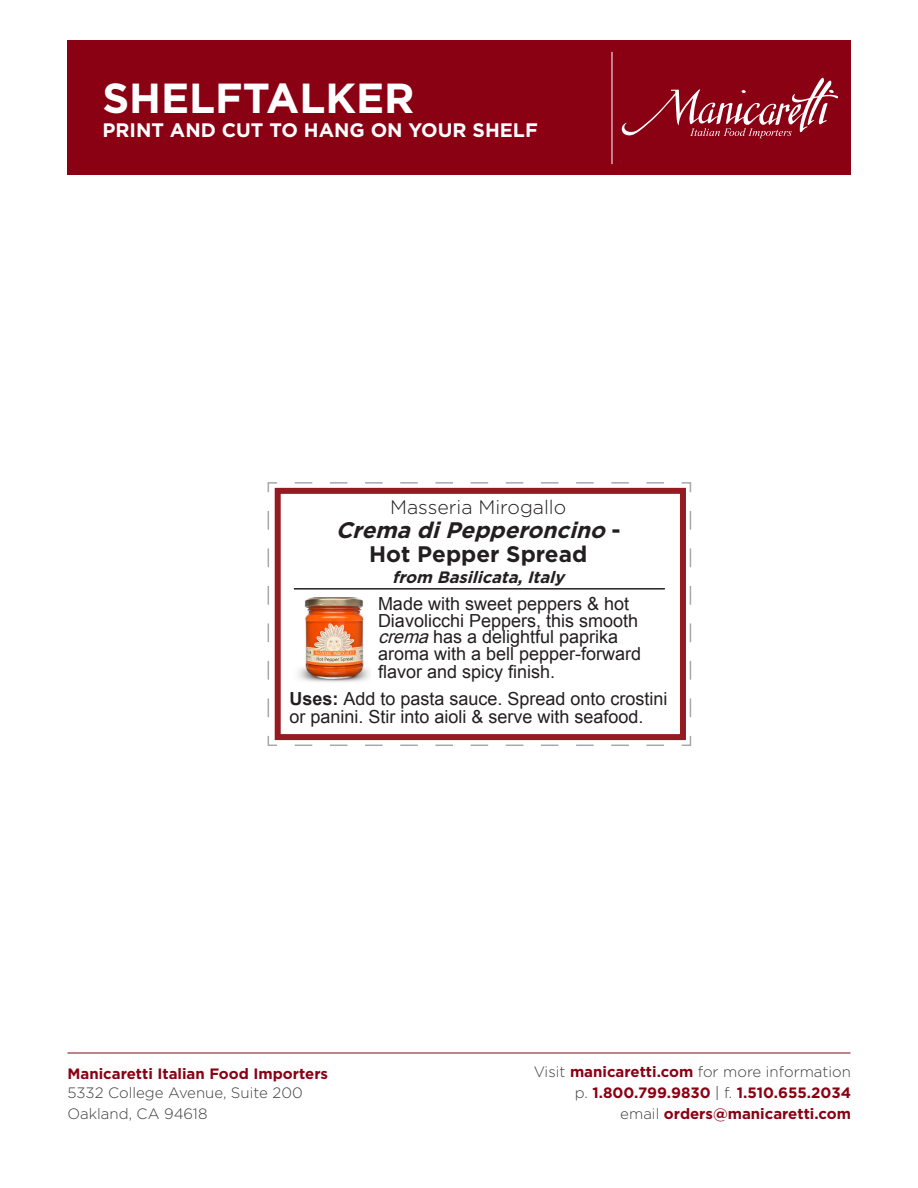
<style>
.page{position:relative;width:918px;height:1188px;background:#fff}
.page>*{position:absolute;margin:0;border:0;box-sizing:border-box;transform-origin:0 0}
.t1{font:700 42px "Gotham HTF";color:#fff}
.t2{font:italic 700 22.5px "Gotham HTF";color:#231f20}
.t3{font:700 22.5px "Gotham HTF";color:#231f20}
.t4{font:700 19.5px "Gotham HTF";color:#fff}
.t5{font:300 19.5px "Gotham HTF";color:#231f20}
.t6{font:18px/16.8px "Arial";color:#231f20}
.t7{font:italic 700 16.5px "Gotham HTF";color:#231f20}
.t8{font:700 15px/21px "Gotham HTF";color:#8b0114;text-align:right}
.t9{font:300 15px/21px "Gotham HTF";color:#3e3e3f}
.s1{font-style:normal}
.s2{font-style:italic}
.s3{font-weight:700}
.s4{font-weight:300;color:#3e3e3f}
.s5{font-weight:300;color:#231f20}
</style>
<div class="page">
<div style="left:68px;top:40px;width:783px;height:136px;background:#8b0114"></div>
<hr style="left:612px;top:52px;width:1px;height:112px;background:#fff">
<hr style="left:68px;top:1053px;width:782px;height:1px;background:#8b0114">
<svg style="left:622px;top:78px;width:216px;height:60px"></svg>
<svg style="left:267px;top:482px;width:425px;height:264px"></svg>
<div style="left:275px;top:488px;width:411px;height:252px;border:6px solid #951a21"></div>
<hr style="left:294px;top:588px;width:371px;height:2px;background:#231f20">
<img style="left:292px;top:597px;width:78px;height:88px">
<p class="t1" style="left:102px;top:74px;width:314px">SHELFTALKER</p>
<p class="t4" style="left:102px;top:119px;width:437px">PRINT AND CUT TO HANG ON YOUR SHELF</p>
<p class="t5" style="left:390px;top:496px;width:178px">Masseria Mirogallo</p>
<p class="t2" style="left:336px;top:517px;width:287px">Crema diPepperoncino <span class="s1">-</span></p>
<p class="t3" style="left:369px;top:541px;width:220px">Hot Pepper Spread</p>
<p class="t7" style="left:392px;top:567px;width:178px">from Basilicata,Italy</p>
<p class="t6" style="left:378px;top:596px;width:265px">Made with sweet peppers &amp; hot<br>Diavolicchi Peppers, this smooth <span class="s2">crema</span>has a delightful paprika aroma with a bell pepper-forward flavor and spicy finish.</p>
<p class="t6" style="left:289px;top:690px;width:380px;line-height:18px"><span class="s3">Uses:</span> Add to pasta sauce. Spread onto crostini or panini. Stir into aioli &amp; serve with seafood.</p>
<p class="t8" style="left:68px;top:1063px;width:262px">Manicaretti Italian Food Importers</p>
<p class="t9" style="left:68px;top:1082px;width:237px">5332 College Avenue, Suite 200<br>Oakland, CA 94618</p>
<p class="t8" style="left:534px;top:1061px;width:319px"><span class="s4">Visit</span> manicaretti.com <span class="s4">for more information p.</span> 1.800.799.9830 <span class="s5">|</span> <span class="s4">f.</span> 1.510.655.2034 <span class="s4">email</span> orders@manicaretti.com</p>
</div>
